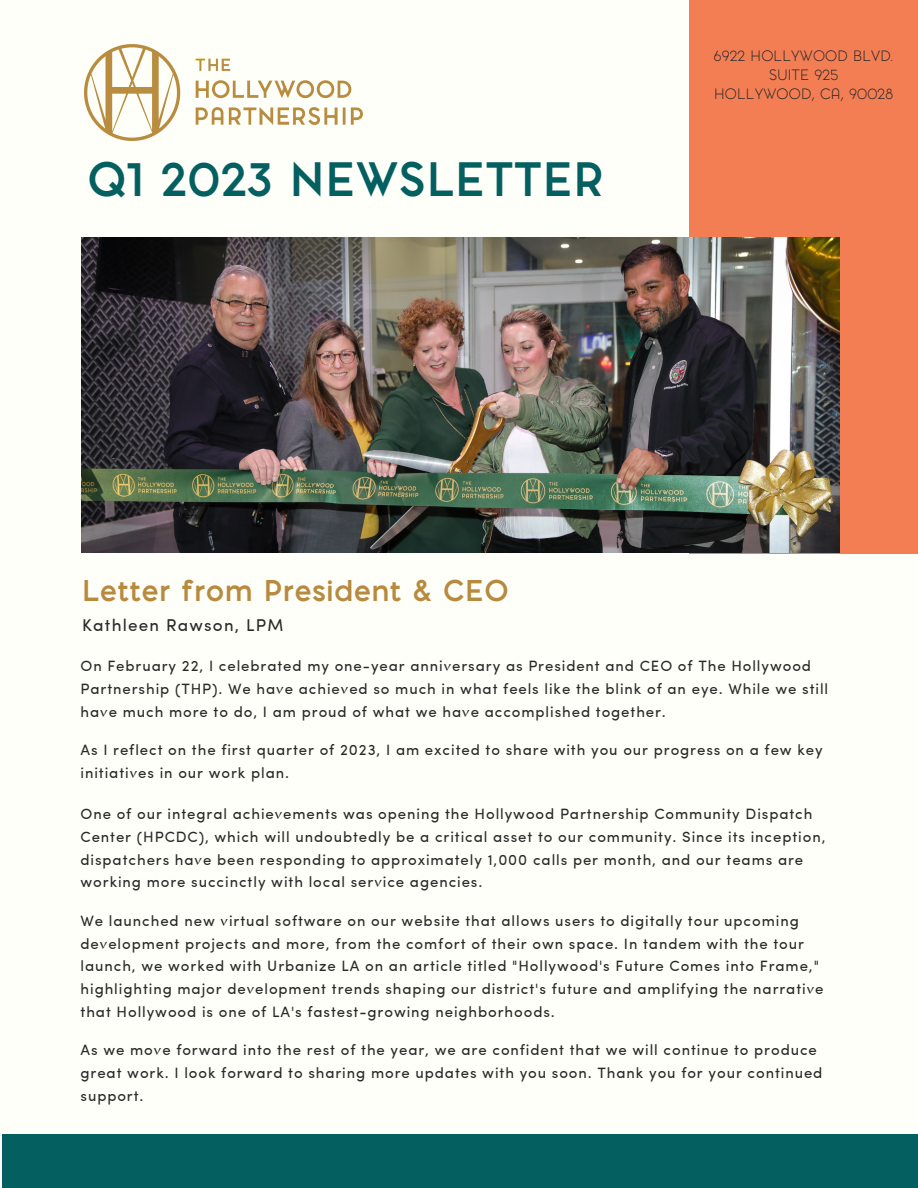
<style>
.page{position:relative;width:918px;height:1188px;background:#fffff9}
.page>*{position:absolute;margin:0;border:0;box-sizing:border-box;transform-origin:0 0}
.t1{font:700 45px "Pontiac";letter-spacing:.02em;color:#045f61}
.t2{font:700 28.05px "Pontiac";letter-spacing:.03em;color:#b78a3f}
.t3{font:17.1px "Sofia Pro";letter-spacing:.07em;color:#292929}
.t4{font:15px/22.8px "Sofia Pro";letter-spacing:.06em;color:#292929}
.t5{font:300 13.95px "Pontiac";letter-spacing:.015em;color:#292929}
</style>
<div class="page">
<div style="left:689px;top:0;width:229px;height:553px;background:#f47e54"></div>
<img style="left:81px;top:238px;width:759px;height:315px">
<img style="left:85px;top:44px;width:278px;height:96px">
<div style="left:2px;top:1134px;width:916px;height:54px;background:#045f61"></div>
<p class="t1" style="left:88px;top:150px;width:517px">Q1 2023 NEWSLETTER</p>
<p class="t5" style="left:714px;top:47px;width:181px">6922 HOLLYWOOD BLVD.</p>
<p class="t5" style="left:769px;top:66px;width:71px">SUITE 925</p>
<p class="t5" style="left:714px;top:85px;width:181px">HOLLYWOOD, CA, 90028</p>
<p class="t2" style="left:82px;top:572px;width:428px">Letter from President &amp; CEO</p>
<p class="t3" style="left:82px;top:613px;width:203px">Kathleen Rawson, LPM</p>
<p class="t4" style="left:81px;top:654px;width:749px">On February 22, I celebrated my one-year anniversary as President and CEO of The Hollywood<br>Partnership (THP). We have achieved so much in what feels like the blink of an eye. While we still have much more to do, I am proud of what we have accomplished together.</p>
<p class="t4" style="left:81px;top:738px;width:744px">As I reflect on the first quarter of 2023, I am excited to share with you our progress on a few key initiatives in our work plan.</p>
<p class="t4" style="left:81px;top:802px;width:746px">One of our integral achievements was opening the Hollywood Partnership Community Dispatch Center (HPCDC), which will undoubtedly be a critical asset to our community. Since its inception, dispatchers have been responding to approximately 1,000 calls per month, and our teams are working more succinctly with local service agencies.</p>
<p class="t4" style="left:81px;top:908px;width:745px">We launched new virtual software on our website that allows users to digitally tour upcoming development projects and more, from the comfort of their own space. In tandem with the tour launch, we worked with Urbanize LA on an article titled "Hollywood's Future Comes into Frame," highlighting major development trends shaping our district's future and amplifying the narrative that Hollywood is one of LA's fastest-growing neighborhoods.</p>
<p class="t4" style="left:81px;top:1038px;width:743px">As we move forward into the rest of the year, we are confident that we will continue to produce great work. I look forward to sharing more updates with you soon. Thank you for your continued support.</p>
</div>
